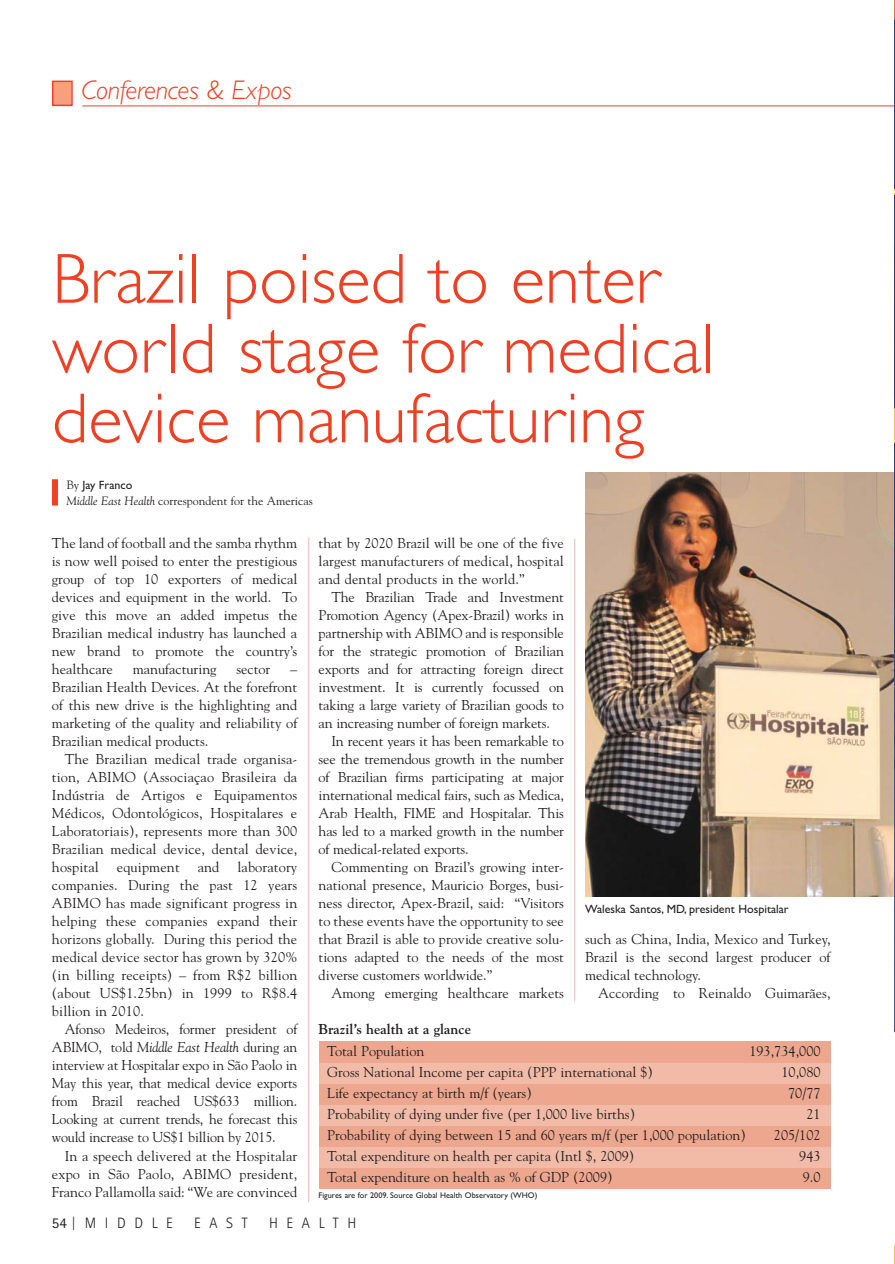
<style>
.page{position:relative;width:895px;height:1264px;background:#fff}
.page>*{position:absolute;margin:0;border:0;box-sizing:border-box;transform-origin:0 0}
.t1{font:300 71.25px/69.8px "Gill Sans";color:#ef4024}
.t2{font:italic 300 27px "Gill Sans";letter-spacing:-.015em;color:#ef4024}
.t3{font:300 15px "Rotis Sans Serif";letter-spacing:.575em;color:#231f20}
.t4{font:14.25px/18px "Goudy";color:#231f20;text-align:justify}
.t5{font:700 14.25px "Goudy";color:#231f20}
.t6{font:12px "Gill Sans";color:#231f20}
.t7{font:12px "Goudy";color:#231f20}
.t8{font:8.25px "Gill Sans";color:#231f20}
.s1{font-family:"Goudy"}
.s2{font-style:italic}
.s3{font-weight:400}
</style>
<div class="page">
<hr style="left:82px;top:105px;width:812px;height:1px;background:#ef4024">
<div style="left:53px;top:82px;width:18px;height:23px;background:#f8a07d"></div>
<div style="left:52px;top:81px;width:21px;height:25px;border:2px solid #ef4024"></div>
<div style="left:318px;top:1040px;width:512px;height:22px;background:#eda78f"></div>
<div style="left:318px;top:1062px;width:512px;height:21px;background:#f1bba7"></div>
<div style="left:318px;top:1083px;width:512px;height:21px;background:#eda78f"></div>
<div style="left:318px;top:1104px;width:512px;height:21px;background:#f1bba7"></div>
<div style="left:318px;top:1125px;width:512px;height:21px;background:#eda78f"></div>
<div style="left:318px;top:1146px;width:512px;height:22px;background:#f1bba7"></div>
<div style="left:318px;top:1168px;width:512px;height:20px;background:#eda78f"></div>
<hr style="left:308px;top:537px;width:1px;height:664px;background:#f1bba7">
<hr style="left:574px;top:538px;width:1px;height:463px;background:#f1bba7">
<div style="left:52px;top:479px;width:6px;height:26px;background:#ef4024"></div>
<img style="left:585px;top:472px;width:309px;height:424px">
<img style="left:894px;top:0;width:1px;height:1263px">
<h2 class="t2" style="left:81px;top:81px;width:212px">Conferences &amp; Expos</h2>
<h1 class="t1" style="left:52px;top:252px;width:664px">Brazil poised to enter world stage for medical device manufacturing</h1>
<p class="t6" style="left:66px;top:480px;width:67px"><span class="s1">By</span> Jay Franco</p>
<p class="t7" style="left:66px;top:496px;width:248px"><span class="s2">Middle East Health</span> correspondent for the Americas</p>
<p class="t4" style="left:52px;top:535px;width:247px">The land of football and the samba rhythm is now well poised to enter the prestigious group of top 10 exporters of medical devices and equipment in the world. To give this move an added impetus the Brazilian medical industry has launched a new brand to promote the country’s healthcare</p>
<p class="t4" style="left:133px;top:661px;width:85px">manufacturing</p>
<p class="t4" style="left:236px;top:661px;width:36px">sector</p>
<p class="t4" style="left:52px;top:661px;width:247px;text-indent:238px">– Brazilian Health Devices. At the forefront of this new drive is the highlighting and marketing of the quality and reliability of Brazilian medical products.</p>
<p class="t4" style="left:52px;top:751px;width:247px;text-indent:13px">The Brazilian medical trade organisa&shy;tion, ABIMO (Associaçao Brasileira da Indústria de Artigos e Equipamentos Médicos, Odontológicos, Hospitalares e Laboratoriais), represents more than 300<br>Brazilian medical device, dental device, hospital</p>
<p class="t4" style="left:52px;top:859px;width:247px;text-indent:185px">laboratory companies. During the past 12 years ABIMO has made significant progress in helping these companies expand their horizons globally. During this period the medical device sector has grown by 320% (in billing receipts) – from R$2 billion (about US$1.25bn) in 1999 to R$8.4 billion in 2010.</p>
<p class="t4" style="left:52px;top:1021px;width:247px;text-indent:13px">Afonso Medeiros, former president of ABIMO, told <span class="s2">Middle East Health</span> during an interview at Hospitalar expo in São Paolo in May this year, that medical device exports from Brazil reached US$633 million.<br>Looking at current trends, he forecast this would increase to US$1 billion by 2015.</p>
<p class="t4" style="left:52px;top:1147px;width:247px;text-indent:13px">In a speech delivered at the Hospitalar expo in São Paolo, ABIMO president, Franco Pallamolla said: “We are convinced</p>
<p class="t4" style="left:117px;top:859px;width:64px">equipment</p>
<p class="t4" style="left:198px;top:859px;width:23px">and</p>
<p class="t4" style="left:318px;top:535px;width:247px">that by 2020 Brazil will be one of the five largest manufacturers of medical, hospital and dental products in the world.”</p>
<p class="t4" style="left:331px;top:589px;width:234px">The Brazilian Trade and Investment</p>
<p class="t4" style="left:318px;top:607px;width:247px">Promotion Agency (Apex-Brazil) works in</p>
<p class="t4" style="left:318px;top:625px;width:247px">partnership with ABIMO and is responsible</p>
<p class="t4" style="left:318px;top:643px;width:247px">for the strategic promotion of Brazilian</p>
<p class="t4" style="left:318px;top:661px;width:247px">exports and for attracting foreign direct</p>
<p class="t4" style="left:318px;top:679px;width:247px">investment. It is currently focussed on</p>
<p class="t4" style="left:318px;top:697px;width:247px">taking a large variety of Brazilian goods to</p>
<p class="t4" style="left:318px;top:715px;width:233px">an increasing number of foreign markets.</p>
<p class="t4" style="left:331px;top:733px;width:234px">In recent years it has been remarkable to</p>
<p class="t4" style="left:318px;top:751px;width:247px">see the tremendous growth in the number</p>
<p class="t4" style="left:318px;top:769px;width:247px">of Brazilian firms participating at major</p>
<p class="t4" style="left:318px;top:787px;width:247px">international medical fairs, such as Medica,</p>
<p class="t4" style="left:318px;top:805px;width:247px">Arab Health, FIME and Hospitalar. This</p>
<p class="t4" style="left:318px;top:823px;width:247px">has led to a marked growth in the number</p>
<p class="t4" style="left:318px;top:841px;width:152px">of medical-related exports.</p>
<p class="t4" style="left:331px;top:859px;width:234px">Commenting on Brazil’s growing inter-</p>
<p class="t4" style="left:318px;top:877px;width:247px">national presence, Mauricio Borges, busi-</p>
<p class="t4" style="left:318px;top:895px;width:247px">ness director, Apex-Brazil, said: “Visitors</p>
<p class="t4" style="left:318px;top:913px;width:247px">to these events have the opportunity to see</p>
<p class="t4" style="left:318px;top:931px;width:247px">that Brazil is able to provide creative solu-</p>
<p class="t4" style="left:318px;top:949px;width:247px">tions adapted to the needs of the most</p>
<p class="t4" style="left:318px;top:967px;width:175px">diverse customers worldwide.”</p>
<p class="t4" style="left:331px;top:985px;width:234px">Among emerging healthcare markets</p>
<p class="t5" style="left:318px;top:1023px;width:154px">Brazil’s health at a glance</p>
<p class="t6" style="left:585px;top:905px;width:205px">Waleska Santos, MD, president Hospitalar</p>
<p class="t4" style="left:585px;top:931px;width:247px">such as China, India, Mexico and Turkey, Brazil is the second largest producer of medical technology.</p>
<p class="t4" style="left:598px;top:985px;width:234px">According to Reinaldo Guimarães,</p>
<p class="t4" style="left:327px;top:1042px;width:99px">Total Population</p>
<p class="t4" style="left:749px;top:1042px;width:73px">193,734,000</p>
<p class="t4" style="left:327px;top:1063px;width:327px">Gross National Income per capita (PPP international $)</p>
<p class="t4" style="left:781px;top:1063px;width:41px">10,080</p>
<p class="t4" style="left:327px;top:1084px;width:206px">Life expectancy at birth m/f (years)</p>
<p class="t4" style="left:788px;top:1084px;width:34px">70/77</p>
<p class="t4" style="left:327px;top:1105px;width:309px">Probability of dying under five (per 1,000 live births)</p>
<p class="t4" style="left:806px;top:1105px;width:16px">21</p>
<p class="t4" style="left:327px;top:1126px;width:420px">Probability of dying between 15 and 60 years m/f (per 1,000 population)</p>
<p class="t4" style="left:773px;top:1126px;width:48px">205/102</p>
<p class="t4" style="left:327px;top:1147px;width:309px">Total expenditure on health per capita (Intl $, 2009)</p>
<p class="t4" style="left:799px;top:1147px;width:23px">943</p>
<p class="t4" style="left:327px;top:1168px;width:287px">Total expenditure on health as % of GDP (2009)</p>
<p class="t4" style="left:802px;top:1168px;width:19px">9.0</p>
<p class="t8" style="left:318px;top:1191px;width:220px">Figures are for 2009. Source Global Health Observatory (WHO)</p>
<p class="t3" style="left:52px;top:1217px;width:122px"><span class="s3">54</span>|MIDDLE</p>
<p class="t3" style="left:194px;top:1217px;width:55px">EAST</p>
<p class="t3" style="left:269px;top:1217px;width:89px">HEALTH</p>
</div>
